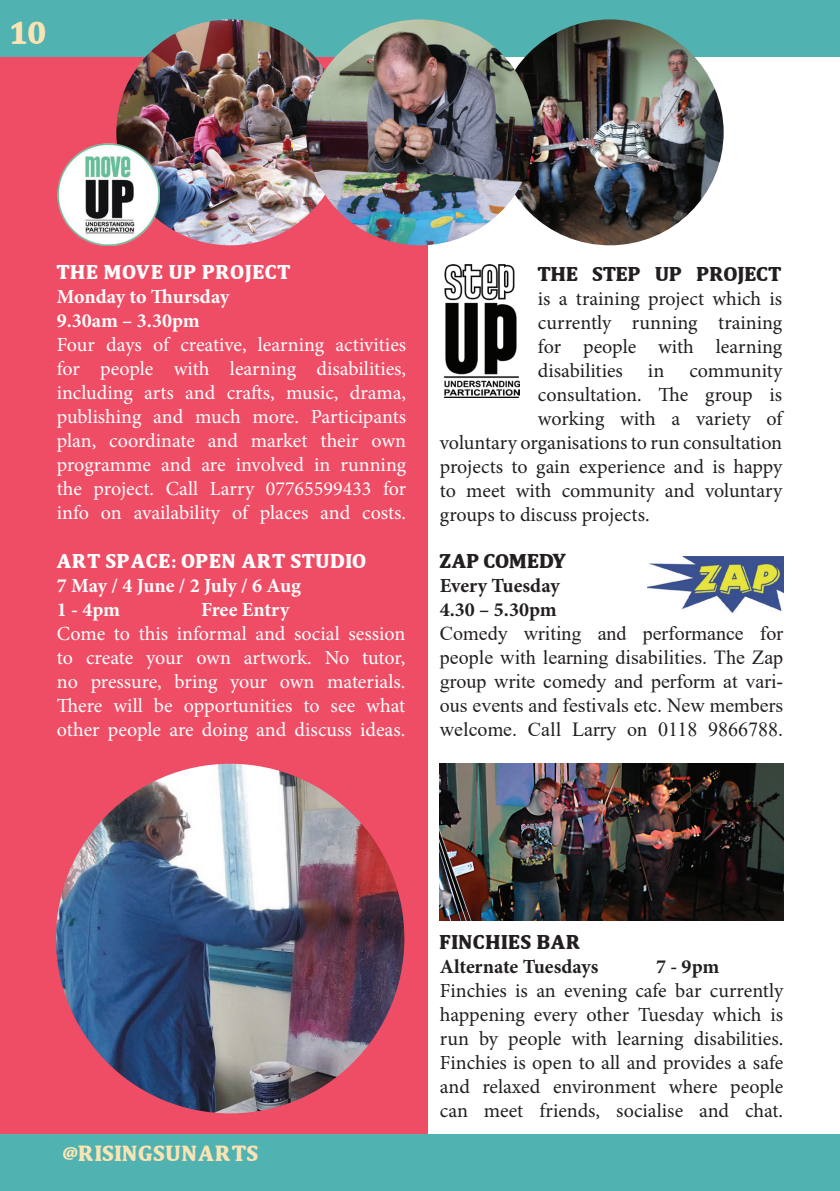
<style>
.page{position:relative;width:840px;height:1191px;background:#fff}
.page>*{position:absolute;margin:0;border:0;box-sizing:border-box;transform-origin:0 0}
.t1{font:32px "Wear";color:#fbe4b4}
.t2{font:22px "Wear";color:#fbe4b4}
.t3{font:20px/24px "Minion Pro";color:#231f20;text-align:justify}
.t4{font:20px/24px "Minion Pro";color:#fff;text-align:justify}
.t5{font:20px/24px "Times New Roman";color:#231f20;text-align:justify}
.t6{font:700 20px/24px "Minion Pro";color:#fff}
.t7{font:700 20px/24px "Minion Pro";color:#231f20}
.t8{font:20px "Wear";color:#fff}
.t9{font:20px "Wear";letter-spacing:-.03em;color:#231f20}
.t10{font:20px "Wear";color:#231f20}
</style>
<div class="page">
<div style="left:0;top:0;width:427px;height:1191px;background:#ef4d65"></div>
<div style="left:0;top:0;width:839px;height:57px;background:#50b2b1"></div>
<div style="left:0;top:1134px;width:839px;height:57px;background:#50b2b1"></div>
<img style="left:443px;top:265px;width:76px;height:133px">
<img style="left:533px;top:19px;width:190px;height:226px">
<img style="left:116px;top:19px;width:190px;height:226px">
<img style="left:306px;top:19px;width:227px;height:226px">
<img style="left:58px;top:144px;width:101px;height:101px">
<img style="left:647px;top:556px;width:135px;height:57px">
<img style="left:56px;top:763px;width:348px;height:350px">
<img style="left:439px;top:763px;width:343px;height:157px">
<h1 class="t1" style="left:11px;top:19px;width:37px">10</h1>
<p class="t8" style="left:57px;top:263px;width:236px">THE MOVE UP PROJECT</p>
<p class="t6" style="left:57px;top:284px;width:174px">Monday to Thursday<br>9.30am – 3.30pm</p>
<p class="t4" style="left:57px;top:332px;width:351px">Four days of creative, learning activities for people with learning disabilities, including arts and crafts, music, drama, publishing and much more. Participants plan, coordinate and market their own programme and are involved in running the project. Call Larry 07765599433 for info on availability of places and costs.</p>
<p class="t8" style="left:57px;top:553px;width:311px">ART SPACE: OPEN ART STUDIO</p>
<p class="t6" style="left:57px;top:573px;width:245px">7 May / 4 June / 2 July / 6 Aug<br>1 - 4pm</p>
<p class="t6" style="left:201px;top:597px;width:90px">Free Entry</p>
<p class="t4" style="left:57px;top:622px;width:350px">Come to this informal and social session to create your own artwork. No tutor, no pressure, bring your own materials.<br>There will be opportunities to see what other people are doing and discuss ideas.</p>
<p class="t9" style="left:537px;top:266px;width:245px">THE STEP UP PROJECT</p>
<p class="t3" style="left:537px;top:287px;width:246px">is a training project which is currently running training for people with learning disabilities</p>
<p class="t3" style="left:647px;top:359px;width:18px">in</p>
<p class="t3" style="left:689px;top:359px;width:94px">community</p>
<p class="t3" style="left:537px;top:383px;width:246px">consultation. The group is</p>
<p class="t3" style="left:537px;top:407px;width:246px">working with a variety of</p>
<p class="t3" style="left:439px;top:431px;width:344px">voluntary organisations to run consultation</p>
<p class="t3" style="left:439px;top:455px;width:344px">projects to gain experience and is happy</p>
<p class="t3" style="left:439px;top:479px;width:343px">to meet with community and voluntary</p>
<p class="t3" style="left:439px;top:503px;width:211px">groups to discuss projects.</p>
<p class="t9" style="left:439px;top:553px;width:129px">ZAP COMEDY</p>
<p class="t7" style="left:439px;top:573px;width:121px">Every Tuesday<br>4.30 – 5.30pm</p>
<p class="t5" style="left:439px;top:621px;width:345px">Comedy writing and performance for people with learning disabilities. The Zap group write comedy and perform at vari&shy;ous events and festivals etc. New members welcome. Call Larry on 0118 9866788.</p>
<p class="t2" style="left:57px;top:1144px;width:204px">@RISINGSUNARTS</p>
<p class="t10" style="left:439px;top:933px;width:143px">FINCHIES BAR</p>
<p class="t7" style="left:439px;top:954px;width:160px">Alternate Tuesdays</p>
<p class="t7" style="left:655px;top:954px;width:65px">7 - 9pm</p>
<p class="t3" style="left:439px;top:978px;width:345px">Finchies is an evening cafe bar currently happening every other Tuesday which is run by people with learning disabilities.<br>Finchies is open to all and provides a safe and relaxed environment where people can meet friends, socialise and chat.</p>
</div>
